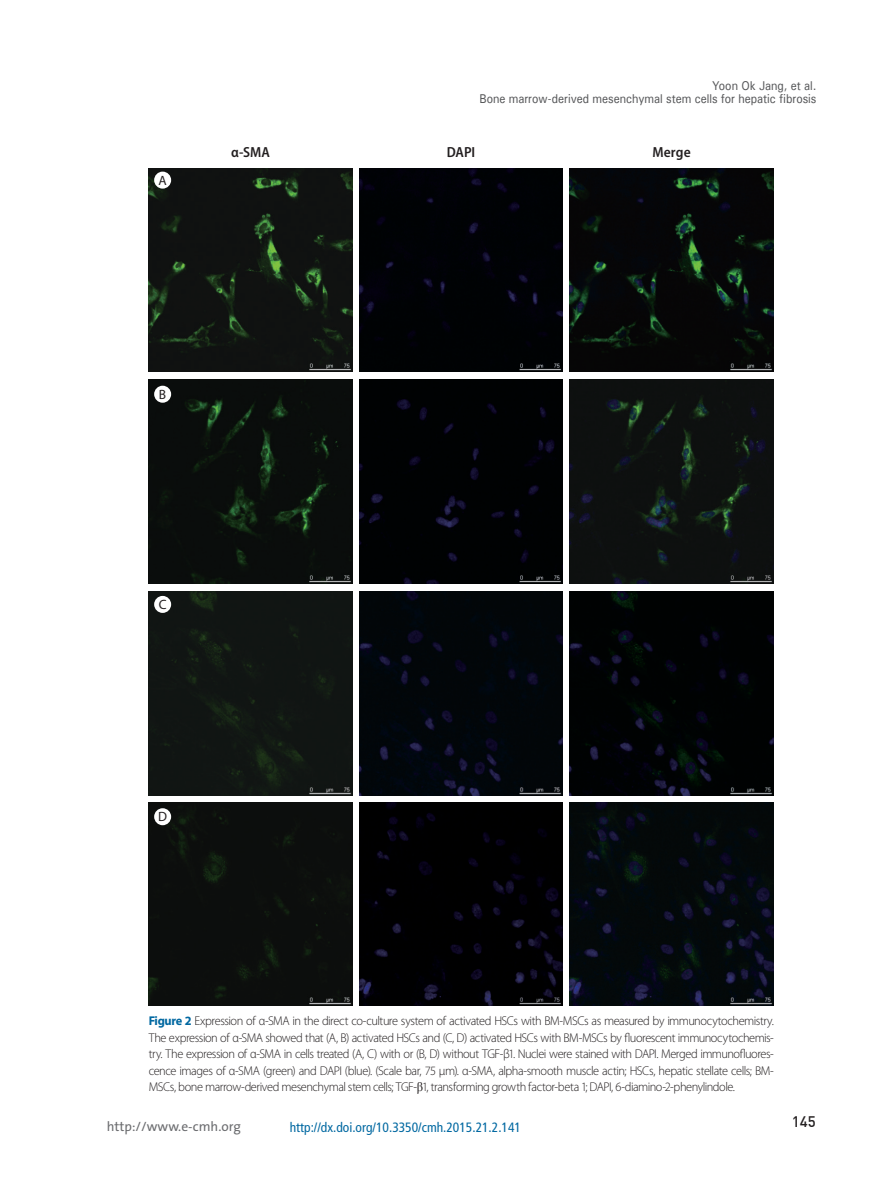
<style>
.page{position:relative;width:893px;height:1191px;background:#fff}
.page>*{position:absolute;margin:0;border:0;box-sizing:border-box;transform-origin:0 0}
.t1{font:15px "Dinmed";color:#231f20}
.표머리-s{font:600 semi-condensed 14.7px "Myriad Pro";letter-spacing:.005em;color:#231f20}
.t2{font:condensed 13.5px "Frutiger LT";color:#0168a1}
.t3{font:13.5px "The Sans";color:#6c6d70}
.표머리-s-2{font:13.5px "Myriad Pro";color:#231f20}
.표와그림제목-s{font:300 12.75px/16.5px "Myriad Pro";letter-spacing:-.035em;color:#231f20;text-align:justify}
.t4{font:500 12.75px/13.5px "Univers";letter-spacing:-.005em;color:#57585a;text-align:right;scale:.88 1}
.s1{font-weight:700;color:#0168a1}
.s2{font-family:"Times New Roman";font-weight:400}
</style>
<div class="page">
<img style="left:149px;top:380px;width:203px;height:203px">
<img style="left:149px;top:168px;width:203px;height:204px">
<div style="left:149px;top:591px;width:203px;height:204px;background:#111513"></div>
<div style="left:149px;top:802px;width:203px;height:203px;background:#0c0e0d"></div>
<div style="left:154px;top:172px;width:17px;height:17px;background:#fff;border-radius:50%"></div>
<div style="left:154px;top:386px;width:17px;height:17px;background:#fff;border-radius:50%"></div>
<div style="left:154px;top:596px;width:17px;height:17px;background:#fff;border-radius:50%"></div>
<div style="left:154px;top:808px;width:17px;height:17px;background:#fff;border-radius:50%"></div>
<div style="left:359px;top:168px;width:204px;height:204px;background:#000205"></div>
<div style="left:359px;top:380px;width:204px;height:203px;background:#000203"></div>
<img style="left:359px;top:591px;width:204px;height:204px">
<img style="left:359px;top:802px;width:204px;height:203px">
<img style="left:570px;top:168px;width:203px;height:203px">
<img style="left:570px;top:380px;width:203px;height:203px">
<img style="left:570px;top:591px;width:203px;height:204px">
<img style="left:570px;top:802px;width:203px;height:203px">
<p class="t4" style="left:479px;top:78px;width:384px">Yoon Ok Jang, et al.<br>Bone marrow-derived mesenchymal stem cells for hepatic fibrosis</p>
<p class="표머리-s-2" style="left:159px;top:172px;width:10px">A</p>
<p class="표머리-s" style="left:231px;top:143px;width:40px">α-SMA</p>
<p class="표머리-s" style="left:447px;top:143px;width:30px">DAPI</p>
<p class="표머리-s" style="left:652px;top:143px;width:40px">Merge</p>
<p class="표머리-s-2" style="left:159px;top:386px;width:9px">B</p>
<p class="표머리-s-2" style="left:159px;top:596px;width:9px">C</p>
<p class="표머리-s-2" style="left:158px;top:808px;width:10px">D</p>
<p class="표와그림제목-s" style="left:149px;top:1013px;width:627px"><span class="s1">Figure 2</span> Expression of α-SMA in the direct co-culture system of activated HSCs with BM-MSCs as measured by immunocytochemistry.<br>The expression of α-SMA showed that (A, B) activated HSCs and (C, D) activated HSCs with BM-MSCs by fluorescent immunocytochemis&shy;try. The expression of α-SMA in cells treated (A, C) with or (B, D) without TGF-β1. Nuclei were stained with DAPI. Merged immunofluores&shy;cence images of α-SMA (green) and DAPI (blue). (Scale bar, 75 μm). α-SMA, alpha-smooth muscle actin; HSCs, hepatic stellate cells; BM-MSCs, bone marrow-derived mesenchymal stem cells; TGF-<span class="s2">β</span>1, transforming growth factor-beta 1; DAPI, 6-diamino-2-phenylindole.</p>
<p class="t3" style="left:107px;top:1115px;width:136px">http://www.e-cmh.org</p>
<p class="t2" style="left:290px;top:1119px;width:233px">http://dx.doi.org/10.3350/cmh.2015.21.2.141</p>
<p class="t1" style="left:792px;top:1112px;width:25px">145</p>
</div>
